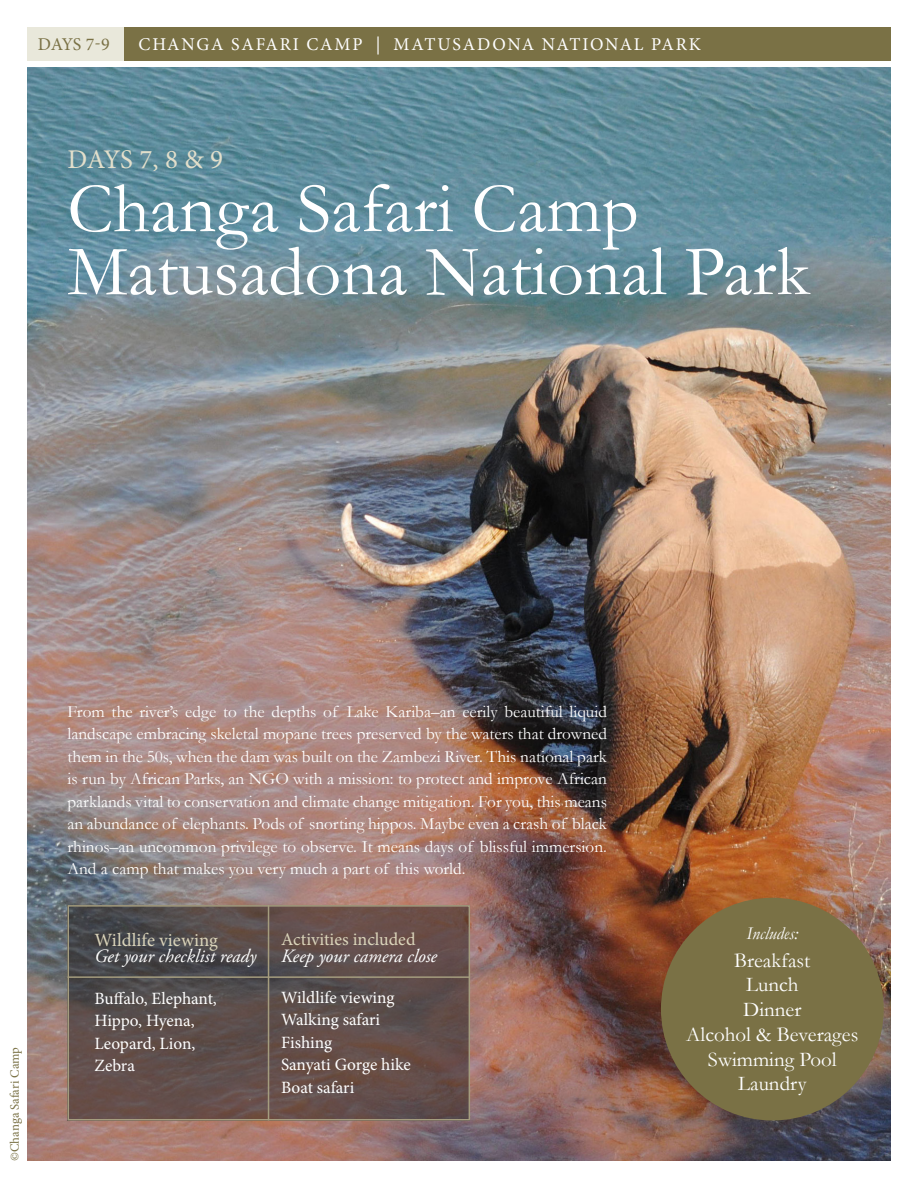
<style>
.page{position:relative;width:918px;height:1188px;background:#fff}
.page>*{position:absolute;margin:0;border:0;box-sizing:border-box;transform-origin:0 0}
.t1{font:72px "Garamond";color:#fff}
.t2{font:27px "Minion Pro";color:#e3dfcb}
.body{font:21px "Garamond";color:#fff}
.t3{font:italic 18.75px "Adobe Garamond Pro";color:#fff}
.body-2{font:18.75px "Minion Pro";color:#dad4ba}
.t4{font:18px "Minion Pro";letter-spacing:.1em;color:#fff}
.t5{font:18px "Minion Pro";color:#dad4ba}
.body-3{font:italic 18px "Garamond";color:#fff}
.t6{font:18px "Minion Pro";color:#7a7145}
.Flight{font:17.25px/22.5px "Garamond";color:#fff;text-align:justify}
.body-4{font:17.25px/22.5px "Minion Pro";color:#fff}
.Flight_info{font:12.75px "Minion Pro";letter-spacing:-.005em;color:#7a7145}
</style>
<div class="page">
<img style="left:27px;top:68px;width:864px;height:1093px">
<div style="left:27px;top:27px;width:864px;height:34px;background:#7a7145"></div>
<div style="left:27px;top:27px;width:96px;height:34px;background:#e9e8db"></div>
<svg style="left:71px;top:908px;width:396px;height:209px;background:#5c4c4a"></svg>
<div style="left:68px;top:905px;width:402px;height:215px;border:2px solid #a49c7e"></div>
<hr style="left:268px;top:905px;width:1px;height:215px;background:#a49c7e">
<hr style="left:68px;top:976px;width:402px;height:2px;background:#a49c7e">
<div style="left:661px;top:898px;width:223px;height:222px;background:#7a7145;border-radius:50%"></div>
<p class="t6" style="left:38px;top:32px;width:73px">DAYS 7-9</p>
<p class="t4" style="left:139px;top:32px;width:564px">CHANGA SAFARI CAMP | MATUSADONA NATIONAL PARK</p>
<p class="t2" style="left:68px;top:141px;width:157px">DAYS 7, 8 &amp; 9</p>
<p class="t1" style="left:68px;top:160px;width:573px">Changa Safari Camp</p>
<p class="t1" style="left:68px;top:223px;width:744px">Matusadona National Park</p>
<p class="Flight_info" style="left:6px;top:1161px;width:115px;rotate:-90deg">©Changa Safari Camp</p>
<p class="Flight" style="left:68px;top:699px;width:541px">From the river’s edge to the depths of Lake Kariba–an eerily beautiful liquid landscape embracing skeletal mopane trees preserved by the waters that drowned them in the 50s, when the dam was built on the Zambezi River. This national park is run by African Parks, an NGO with a mission: to protect and improve African parklands vital to conservation and climate change mitigation. For you, this means an abundance of elephants. Pods of snorting hippos. Maybe even a crash of black rhinos–an uncommon privilege to observe. It means days of blissful immersion.<br>And a camp that makes you very much a part of this world.</p>
<p class="body-2" style="left:94px;top:927px;width:125px">Wildlife viewing</p>
<p class="t3" style="left:94px;top:945px;width:163px">Get your checklist ready</p>
<p class="body-4" style="left:94px;top:987px;width:124px">Buffalo, Elephant,</p>
<p class="body-4" style="left:94px;top:1009px;width:102px">Hippo, Hyena,<br>Leopard, Lion,</p>
<p class="body-4" style="left:94px;top:1054px;width:42px">Zebra</p>
<p class="t5" style="left:281px;top:927px;width:136px">Activities included</p>
<p class="t3" style="left:281px;top:945px;width:157px">Keep your camera close</p>
<p class="body-4" style="left:281px;top:986px;width:115px">Wildlife viewing</p>
<p class="body-4" style="left:281px;top:1009px;width:101px">Walking safari</p>
<p class="body-4" style="left:281px;top:1031px;width:53px">Fishing</p>
<p class="body-4" style="left:281px;top:1054px;width:131px">Sanyati Gorge hike</p>
<p class="body-4" style="left:281px;top:1076px;width:75px">Boat safari</p>
<p class="body-3" style="left:746px;top:922px;width:53px">Includes:</p>
<p class="body" style="left:734px;top:946px;width:78px">Breakfast</p>
<p class="body" style="left:746px;top:971px;width:54px">Lunch</p>
<p class="body" style="left:743px;top:995px;width:60px">Dinner</p>
<p class="body" style="left:686px;top:1020px;width:174px">Alcohol &amp; Beverages</p>
<p class="body" style="left:708px;top:1045px;width:130px">Swimming Pool</p>
<p class="body" style="left:738px;top:1070px;width:70px">Laundry</p>
</div>
